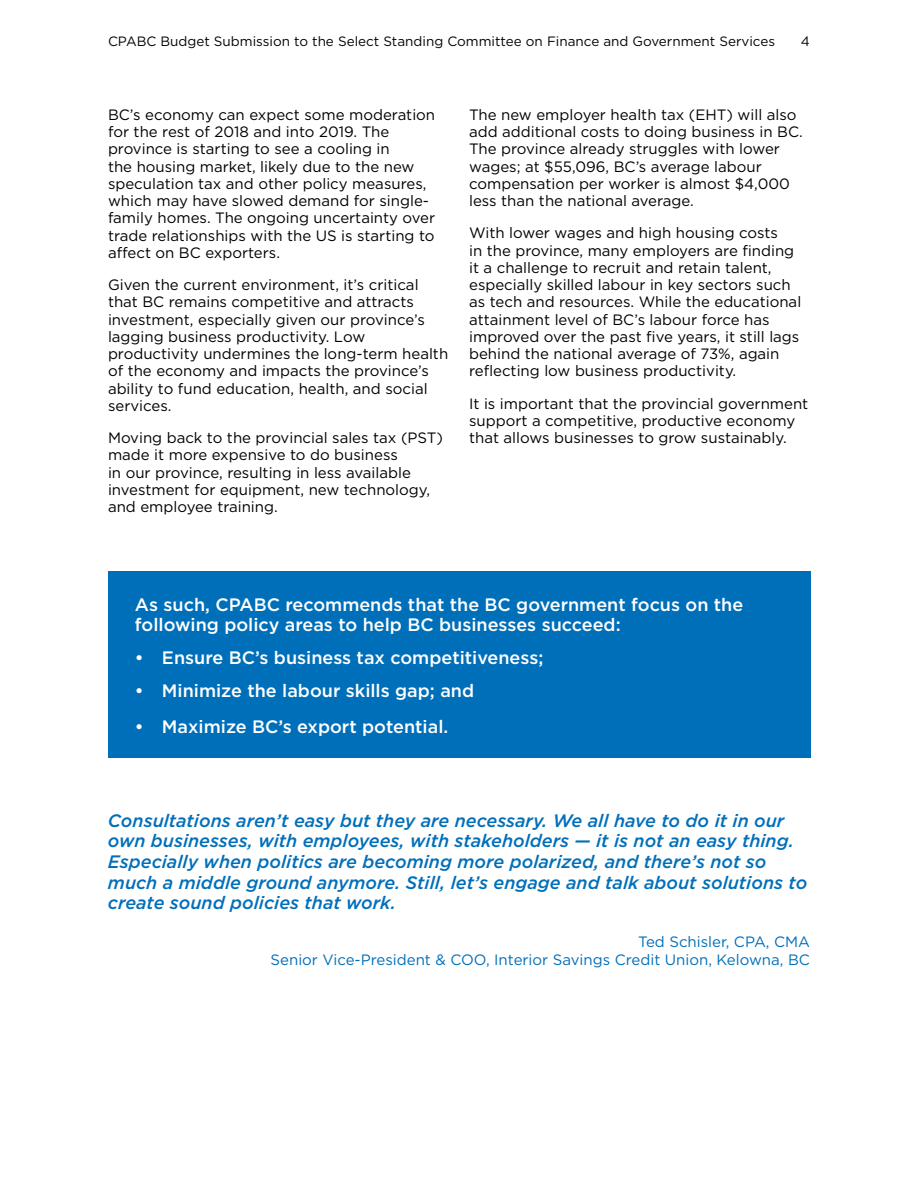
<style>
.page{position:relative;width:918px;height:1188px;background:#fff}
.page>*{position:absolute;margin:0;border:0;box-sizing:border-box;transform-origin:0 0}
.t1{font:italic 500 18px/20.7px "Gotham";color:#006fba}
.t2{font:500 18px/20.7px "Gotham";color:#fff}
.t3{font:15px/17.2px "Gotham";color:#000}
.t4{font:15px/17.2px "Gotham";color:#006fba;text-align:right}
.t5{font:13.5px "Gotham";color:#020403}
</style>
<div class="page">
<div style="left:108px;top:571px;width:702px;height:187px;background:#006fba"></div>
<p class="t5" style="left:108px;top:33px;width:669px">CPABC Budget Submission to the Select Standing Committee on Finance and Government Services</p>
<p class="t5" style="left:801px;top:33px;width:11px">4</p>
<p class="t3" style="left:108px;top:106px;width:329px">BC’s economy can expect some moderation for the rest of 2018 and into 2019. The province is starting to see a cooling in<br>the housing market, likely due to the new speculation tax and other policy measures, which may have slowed demand for single&shy;family homes. The ongoing uncertainty over trade relationships with the US is starting to affect on BC exporters.</p>
<p class="t3" style="left:108px;top:276px;width:342px">Given the current environment, it’s critical that BC remains competitive and attracts investment, especially given our province’s lagging business productivity. Low productivity undermines the long-term health of the economy and impacts the province’s ability to fund education, health, and social services.</p>
<p class="t3" style="left:108px;top:429px;width:337px">Moving back to the provincial sales tax (PST) made it more expensive to do business<br>in our province, resulting in less available investment for equipment, new technology, and employee training.</p>
<p class="t3" style="left:469px;top:106px;width:335px">The new employer health tax (EHT) will also add additional costs to doing business in BC.<br>The province already struggles with lower wages; at $55,096, BC’s average labour compensation per worker is almost $4,000 less than the national average.</p>
<p class="t3" style="left:469px;top:224px;width:334px">With lower wages and high housing costs<br>in the province, many employers are finding it a challenge to recruit and retain talent, especially skilled labour in key sectors such as tech and resources. While the educational attainment level of BC’s labour force has improved over the past five years, it still lags behind the national average of 73%, again reflecting low business productivity.</p>
<p class="t3" style="left:469px;top:394px;width:341px">It is important that the provincial government support a competitive, productive economy that allows businesses to grow sustainably.</p>
<p class="t2" style="left:135px;top:594px;width:610px">As such, CPABC recommends that the BC government focus on the following policy areas to help BC businesses succeed:</p>
<p class="t2" style="left:135px;top:647px;width:410px">• Ensure BC’s business tax competitiveness;</p>
<p class="t2" style="left:135px;top:680px;width:341px">• Minimize the labour skills gap; and</p>
<p class="t2" style="left:135px;top:716px;width:315px">• Maximize BC’s export potential.</p>
<p class="t1" style="left:108px;top:810px;width:701px">Consultations aren’t easy but they are necessary. We all have to do it in our own businesses, with employees, with stakeholders — it is not an easy thing.<br>Especially when politics are becoming more polarized, and there’s not so much a middle ground anymore. Still, let’s engage and talk about solutions to create sound policies that work.</p>
<p class="t4" style="left:271px;top:933px;width:541px">Ted Schisler, CPA, CMA<br>Senior Vice-President &amp; COO, Interior Savings Credit Union, Kelowna, BC</p>
</div>
